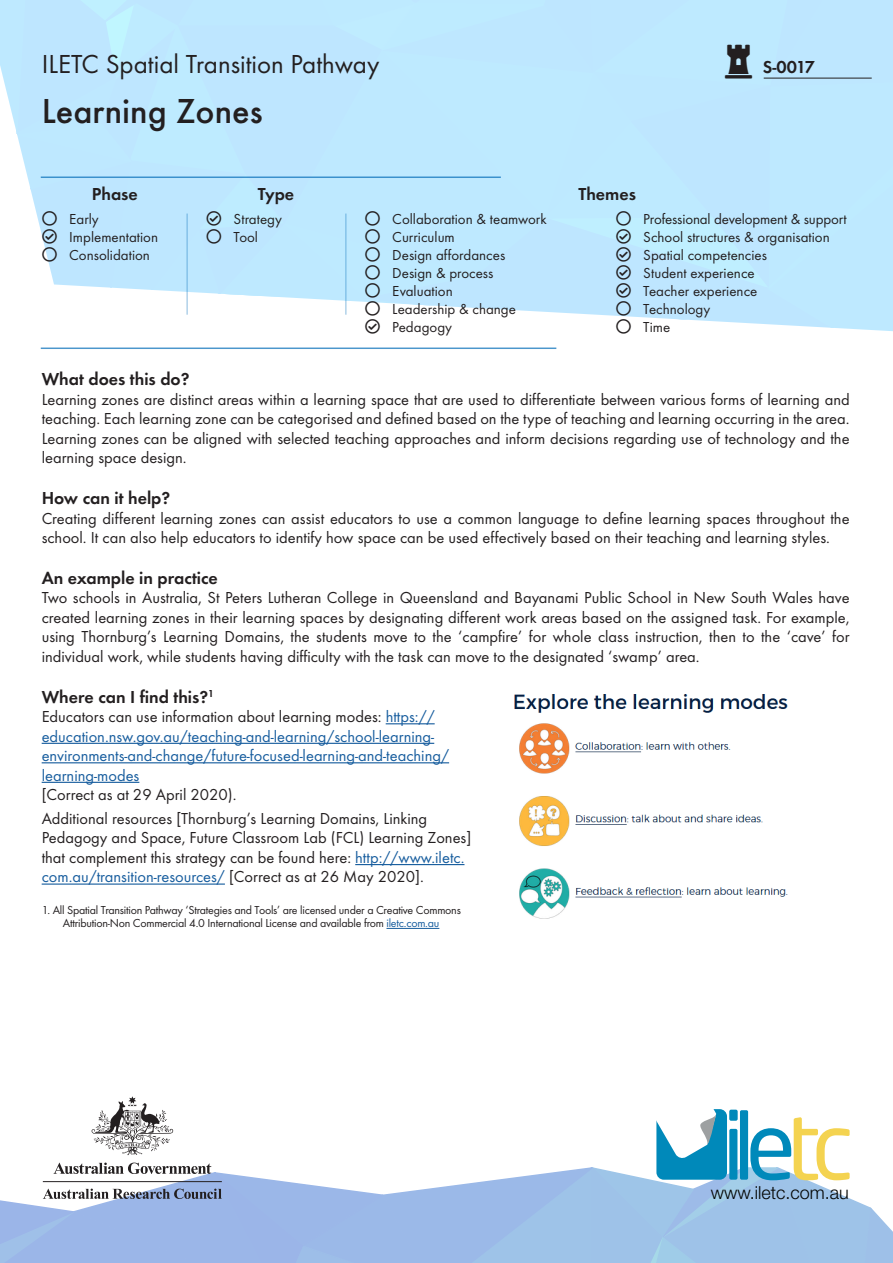
<style>
.page{position:relative;width:893px;height:1263px;background:#fff}
.page>*{position:absolute;margin:0;border:0;box-sizing:border-box;transform-origin:0 0}
.t1{font:500 36px "Futura TOT";color:#231f20}
.t2{font:27px "Futura TOT";color:#231f20}
.Heading_large_gap{font:600 18px "Futura TOT";color:#231f20}
.t3{font:300 18px "Helvetica Neue LT Pro";color:#040503}
.Heading{font:600 18px "Futura TOT";color:#231f20}
.Tool_text{font:600 18px "Futura TOT";color:#231f20}
.Bodytext{font:16.5px/19.5px "Futura TOT";color:#231f20;text-align:justify}
.Bodytext-2{font:16.5px/19.5px "Futura TOT";color:#175d9e}
.t4{font:15px "Futura TOT";color:#231f20}
.refs{font:12px/13.5px "Futura TOT";letter-spacing:-.02em;color:#231f20;text-align:center}
.s1{color:#231f20}
.s2{color:#175d9e}
</style>
<div class="page">
<hr style="left:41px;top:347px;width:515px;height:2px;background:#1074bc">
<svg style="left:0;top:1096px;width:893px;height:167px"></svg>
<hr style="left:386px;top:723px;width:49px;height:1px;background:#175d9e">
<hr style="left:42px;top:743px;width:392px;height:1px;background:#175d9e">
<hr style="left:42px;top:762px;width:407px;height:1px;background:#175d9e">
<hr style="left:42px;top:782px;width:97px;height:1px;background:#175d9e">
<hr style="left:355px;top:864px;width:109px;height:1px;background:#175d9e">
<hr style="left:42px;top:883px;width:183px;height:2px;background:#175d9e">
<hr style="left:386px;top:928px;width:53px;height:1px;background:#175d9e">
<img style="left:514px;top:694px;width:274px;height:225px">
<svg style="left:0;top:0;width:893px;height:332px;background:#c3eafe"></svg>
<h2 class="t2" style="left:42px;top:48px;width:339px">ILETC Spatial Transition Pathway</h2>
<p class="t1" style="left:42px;top:90px;width:223px">Learning Zones</p>
<p class="Heading_large_gap" style="left:92px;top:183px;width:48px">Phase</p>
<p class="Heading_large_gap" style="left:258px;top:183px;width:38px">Type</p>
<p class="Heading_large_gap" style="left:578px;top:183px;width:59px">Themes</p>
<p class="Tool_text" style="left:763px;top:56px;width:54px">S-0017</p>
<p class="t4" style="left:69px;top:211px;width:31px">Early</p>
<p class="t4" style="left:69px;top:229px;width:90px">Implementation</p>
<p class="t4" style="left:69px;top:247px;width:82px">Consolidation</p>
<p class="t4" style="left:234px;top:211px;width:50px">Strategy</p>
<p class="t4" style="left:234px;top:229px;width:26px">Tool</p>
<p class="t4" style="left:392px;top:211px;width:156px">Collaboration &amp; teamwork</p>
<p class="t4" style="left:392px;top:229px;width:64px">Curriculum</p>
<p class="t4" style="left:392px;top:247px;width:114px">Design affordances</p>
<p class="t4" style="left:392px;top:265px;width:103px">Design &amp; process</p>
<p class="t4" style="left:392px;top:283px;width:62px">Evaluation</p>
<p class="t4" style="left:392px;top:301px;width:125px">Leadership &amp; change</p>
<p class="t4" style="left:392px;top:319px;width:61px">Pedagogy</p>
<p class="t4" style="left:643px;top:211px;width:205px">Professional development &amp; support</p>
<p class="t4" style="left:643px;top:229px;width:188px">School structures &amp; organisation</p>
<p class="t4" style="left:643px;top:247px;width:125px">Spatial competencies</p>
<p class="t4" style="left:643px;top:265px;width:113px">Student experience</p>
<p class="t4" style="left:643px;top:283px;width:116px">Teacher experience</p>
<p class="t4" style="left:643px;top:301px;width:69px">Technology</p>
<p class="t4" style="left:643px;top:319px;width:29px">Time</p>
<p class="Heading" style="left:42px;top:368px;width:149px">What does this do?</p>
<p class="Bodytext" style="left:42px;top:389px;width:809px">Learning zones are distinct areas within a learning space that are used to differentiate between various forms of learning and teaching. Each learning zone can be categorised and defined based on the type of teaching and learning occurring in the area.<br>Learning zones can be aligned with selected teaching approaches and inform decisions regarding use of technology and the learning space design.</p>
<p class="Heading_large_gap" style="left:42px;top:487px;width:130px">How can it help?</p>
<p class="Bodytext" style="left:42px;top:508px;width:809px">Creating different learning zones can assist educators to use a common language to define learning spaces throughout the school. It can also help educators to identify how space can be used effectively based on their teaching and learning styles.</p>
<p class="Heading_large_gap" style="left:42px;top:567px;width:178px">An example in practice</p>
<p class="Bodytext" style="left:42px;top:588px;width:809px">Two schools in Australia, St Peters Lutheran College in Queensland and Bayanami Public School in New South Wales have created learning zones in their learning spaces by designating different work areas based on the assigned task. For example, using Thornburg’s Learning Domains, the students move to the ‘campfire’ for whole class instruction, then to the ‘cave’ for individual work, while students having difficulty with the task can move to the designated ‘swamp’ area.</p>
<p class="Heading_large_gap" style="left:42px;top:686px;width:174px">Where can I find this?<sup>1</sup></p>
<p class="Bodytext-2" style="left:42px;top:707px;width:409px"><span class="s1">Educators can use information about learning modes:</span> https:// education.nsw.gov.au/teaching-and-learning/school-learning&shy;environments-and-change/future-focused-learning-and-teaching/ learning-modes<br><span class="s1">[Correct as at 29 April 2020).</span></p>
<p class="Bodytext" style="left:42px;top:808px;width:431px;text-align:left">Additional resources [Thornburg’s Learning Domains, Linking Pedagogy and Space, Future Classroom Lab (FCL) Learning Zones] that complement this strategy can be found here: <span class="s2">http://www.iletc. com.au/transition-resources/</span> [Correct as at 26 May 2020].</p>
<p class="refs" style="left:42px;top:903px;width:421px">1. All Spatial Transition Pathway ‘Strategies and Tools’ are licensed under a Creative Commons<br>Attribution-Non Commercial 4.0 International License and available from <span class="s2">iletc.com.au</span></p>
<p class="t3" style="left:711px;top:1181px;width:140px">www.iletc.com.au</p>
</div>
